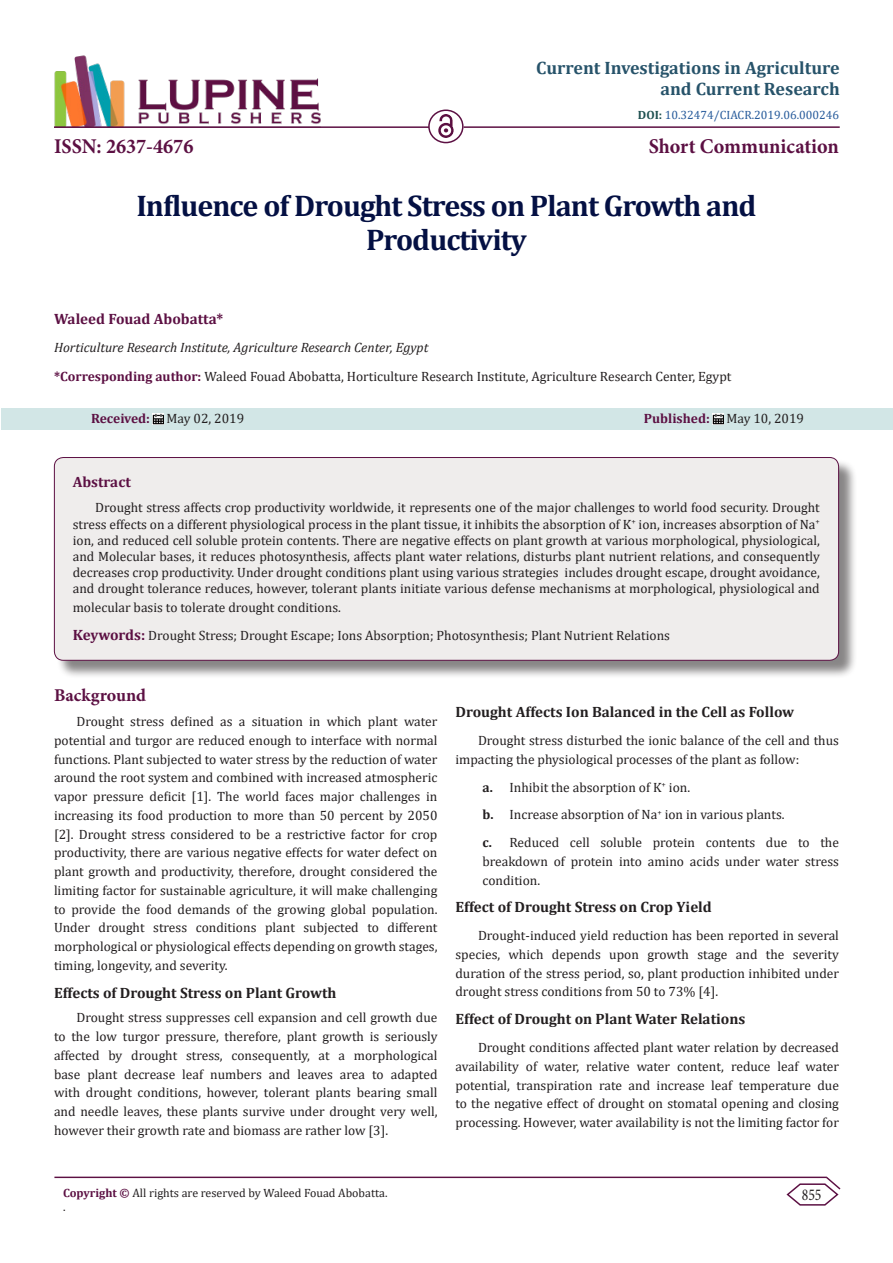
<style>
.page{position:relative;width:893px;height:1263px;background:#fff}
.page>*{position:absolute;margin:0;border:0;box-sizing:border-box;transform-origin:0 0}
.t1{font:700 30px/34.5px "Cambria";letter-spacing:-.03em;color:#041043;text-align:center}
.t2{font:700 21px "Minion Pro";color:#5c1043;scale:.96 1}
.t3{font:700 18px/21.6px "Cambria";color:#27536a;text-align:right}
.t4{font:700 18px "Minion Pro";color:#5c1043}
.t5{font:16.5px "Minion Pro";color:#231f20;scale:.83 1}
.List_Paragraph{font:700 15px "Cambria";color:#231f20}
.t6{font:700 15px "Cambria";color:#5c1043}
.t7{font:13.5px/18.8px "Cambria";color:#231f20;text-align:justify}
.t8{font:italic 13.5px "Cambria";color:#231f20}
.t9{font:700 13.5px "Cambria";color:#5c1043}
.t10{font:12px "Cambria";color:#231f20}
.t11{font:12px "Cambria";color:#275b9b}
.s1{font-weight:700;color:#1e5050}
.s2{font-weight:700;color:#5c1043}
.s3{font-weight:400;color:#231f20}
.s4{font-weight:700;font-size:15px;color:#5c1043}
.s5{font-weight:700}
</style>
<div class="page">
<hr style="left:54px;top:1176px;width:773px;height:2px;background:#5c1043">
<svg style="left:785px;top:1176px;width:56px;height:30px"></svg>
<img style="left:54px;top:55px;width:267px;height:71px">
<hr style="left:54px;top:126px;width:375px;height:2px;background:#5c1043">
<img style="left:438px;top:115px;width:15px;height:23px">
<div style="left:1px;top:408px;width:892px;height:22px;background:#d2e6e6"></div>
<svg style="left:153px;top:414px;width:11px;height:10px"></svg>
<svg style="left:713px;top:414px;width:10px;height:10px"></svg>
<div style="left:428px;top:109px;width:36px;height:34px;border:2px solid #5c1043;border-radius:50%"></div>
<hr style="left:464px;top:126px;width:376px;height:2px;background:#5c1043">
<div style="left:56px;top:459px;width:802px;height:220px;background:#231f20;opacity:.54"></div>
<div style="left:54px;top:457px;width:785px;height:203px;background:#efedec;border-radius:9px"></div>
<div style="left:54px;top:457px;width:785px;height:204px;border:1px solid #5c1043;border-radius:9px"></div>
<p class="t3" style="left:536px;top:56px;width:305px">Current Investigations in Agriculture and Current Research</p>
<p class="t11" style="left:638px;top:107px;width:203px"><span class="s1">DOI:</span> 10.32474/CIACR.2019.06.000246</p>
<p class="t2" style="left:54px;top:131px;width:147px">ISSN: 2637-4676</p>
<p class="t2" style="left:649px;top:131px;width:200px">Short Communication</p>
<p class="t1" style="left:136px;top:187px;width:622px">Influence of Drought Stress on Plant Growth and<br>Productivity</p>
<p class="t6" style="left:54px;top:309px;width:171px">Waleed Fouad Abobatta*</p>
<p class="t8" style="left:54px;top:338px;width:376px">Horticulture Research Institute, Agriculture Research Center, Egypt</p>
<p class="t7" style="left:54px;top:366px;width:679px"><span class="s2">*Corresponding author:</span> Waleed Fouad Abobatta, Horticulture Research Institute, Agriculture Research Center, Egypt</p>
<p class="t7" style="left:91px;top:409px;width:155px"><span class="s2">Received:</span> May 02, 2019</p>
<p class="t9" style="left:644px;top:409px;width:162px">Published: <span class="s3">May 10, 2019</span></p>
<p class="t6" style="left:73px;top:471px;width:60px">Abstract</p>
<p class="t7" style="left:73px;top:500px;width:749px;line-height:16.2px;text-indent:22px">Drought stress affects crop productivity worldwide, it represents one of the major challenges to world food security. Drought stress effects on a different physiological process in the plant tissue, it inhibits the absorption of K<sup>+</sup> ion, increases absorption of Na<sup>+ </sup>ion, and reduced cell soluble protein contents. There are negative effects on plant growth at various morphological, physiological, and Molecular bases, it reduces photosynthesis, affects plant water relations, disturbs plant nutrient relations, and consequently decreases crop productivity. Under drought conditions plant using various strategies includes drought escape, drought avoidance, and drought tolerance reduces, however, tolerant plants initiate various defense mechanisms at morphological, physiological and</p>
<p class="t7" style="left:73px;top:598px;width:270px">molecular basis to tolerate drought conditions.</p>
<p class="t7" style="left:73px;top:626px;width:599px"><span class="s4">Keywords:</span> Drought Stress; Drought Escape; Ions Absorption; Photosynthesis; Plant Nutrient Relations</p>
<p class="t4" style="left:54px;top:683px;width:94px">Background</p>
<p class="t7" style="left:54px;top:712px;width:385px;text-indent:22px">Drought stress defined as a situation in which plant water potential and turgor are reduced enough to interface with normal functions. Plant subjected to water stress by the reduction of water around the root system and combined with increased atmospheric vapor pressure deficit [1]. The world faces major challenges in increasing its food production to more than 50 percent by 2050 [2]. Drought stress considered to be a restrictive factor for crop productivity, there are various negative effects for water defect on plant growth and productivity, therefore, drought considered the limiting factor for sustainable agriculture, it will make challenging to provide the food demands of the growing global population.<br>Under drought stress conditions plant subjected to different morphological or physiological effects depending on growth stages, timing, longevity, and severity.</p>
<p class="List_Paragraph" style="left:54px;top:982px;width:284px">Effects of Drought Stress on Plant Growth</p>
<p class="t7" style="left:54px;top:1008px;width:385px;text-indent:22px">Drought stress suppresses cell expansion and cell growth due to the low turgor pressure, therefore, plant growth is seriously affected by drought stress, consequently, at a morphological base plant decrease leaf numbers and leaves area to adapted with drought conditions, however, tolerant plants bearing small and needle leaves, these plants survive under drought very well, however their growth rate and biomass are rather low [3].</p>
<p class="List_Paragraph" style="left:455px;top:702px;width:340px">Drought Affects Ion Balanced in the Cell as Follow</p>
<p class="t7" style="left:455px;top:731px;width:385px;text-indent:22px">Drought stress disturbed the ionic balance of the cell and thus impacting the physiological processes of the plant as follow:</p>
<p class="t7" style="left:482px;top:778px;width:209px"><span class="s5">a.</span> Inhibit the absorption of K<sup>+</sup> ion.</p>
<p class="t7" style="left:482px;top:805px;width:304px"><span class="s5">b.</span> Increase absorption of Na<sup>+</sup> ion in various plants.</p>
<p class="t7" style="left:482px;top:833px;width:358px"><span class="s5">c.</span> Reduced cell soluble protein contents due to the breakdown of protein into amino acids under water stress condition.</p>
<p class="List_Paragraph" style="left:455px;top:897px;width:258px">Effect of Drought Stress on Crop Yield</p>
<p class="t7" style="left:455px;top:926px;width:385px;text-indent:22px">Drought-induced yield reduction has been reported in several species, which depends upon growth stage and the severity duration of the stress period, so, plant production inhibited under drought stress conditions from 50 to 73% [4].</p>
<p class="List_Paragraph" style="left:455px;top:1008px;width:291px">Effect of Drought on Plant Water Relations</p>
<p class="t7" style="left:455px;top:1038px;width:385px;text-indent:22px">Drought conditions affected plant water relation by decreased availability of water, relative water content, reduce leaf water potential, transpiration rate and increase leaf temperature due to the negative effect of drought on stomatal opening and closing processing. However, water availability is not the limiting factor for</p>
<p class="t10" style="left:63px;top:1186px;width:326px"><span class="s2">Copyright ©</span> All rights are reserved by Waleed Fouad Abobatta.</p>
<p class="t10" style="left:63px;top:1200px;width:4px">.</p>
<p class="t5" style="left:802px;top:1183px;width:25px">855</p>
</div>
